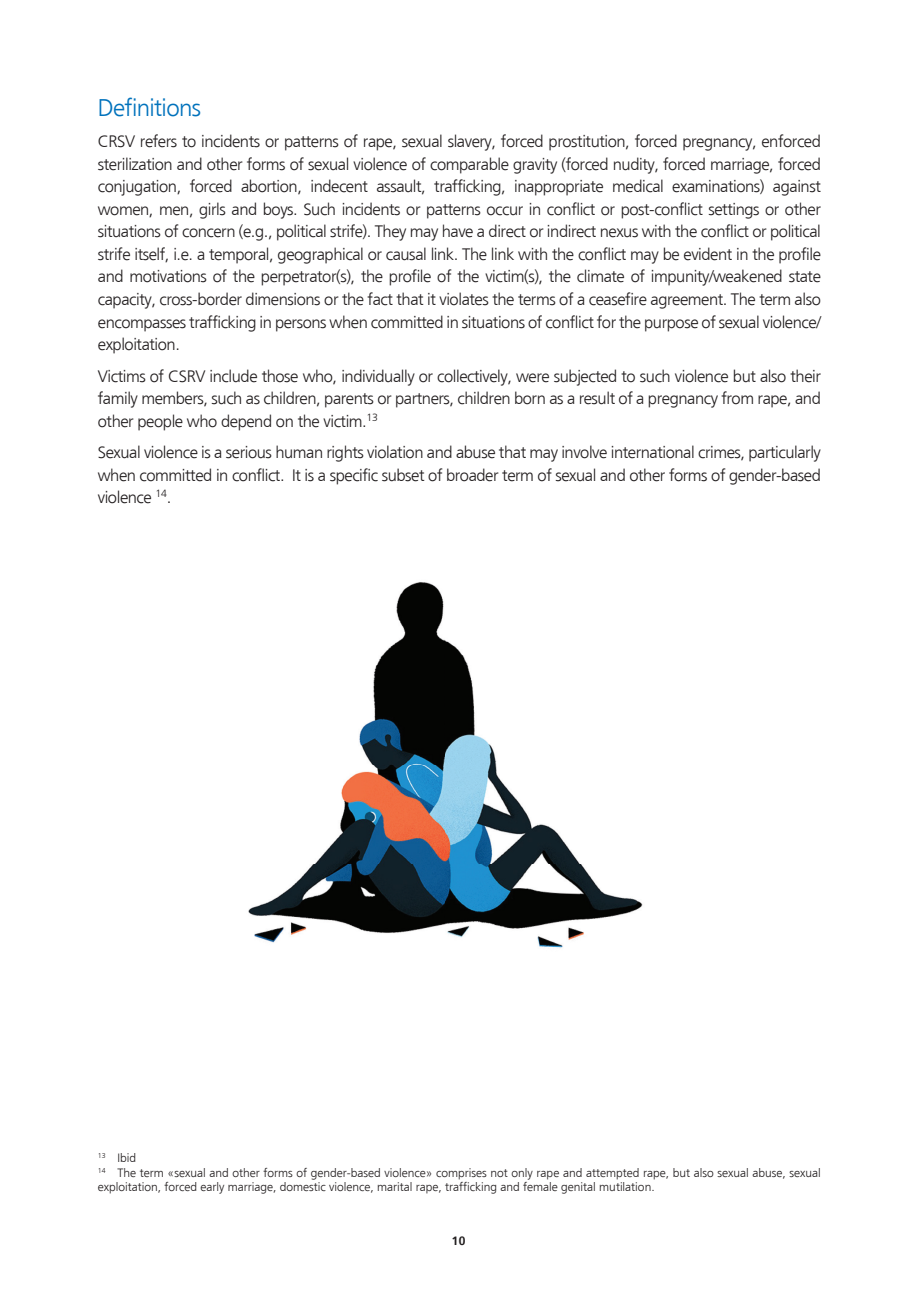
<style>
.page{position:relative;width:906px;height:1289px;background:#fff}
.page>*{position:absolute;margin:0;border:0;box-sizing:border-box;transform-origin:0 0}
.t1{font:300 24px "Frutiger LTCYR";letter-spacing:-.025em;color:#0072bc}
.t2{font:300 16.5px/22.5px "Frutiger LTCYR";letter-spacing:-.025em;color:#231f20;text-align:justify}
.t3{font:300 12px/14.4px "Frutiger LTCYR";color:#231f20}
.t4{font:700 12px "Frutiger LTCYR";color:#231f20}
</style>
<div class="page">
<img style="left:248px;top:582px;width:395px;height:366px">
<h1 class="t1" style="left:98px;top:95px;width:105px">Definitions</h1>
<p class="t2" style="left:98px;top:131px;width:724px">CRSV refers to incidents or patterns of rape, sexual slavery, forced prostitution, forced pregnancy, enforced sterilization and other forms of sexual violence of comparable gravity (forced nudity, forced marriage, forced conjugation, forced abortion, indecent assault, trafficking, inappropriate medical examinations) against women, men, girls and boys. Such incidents or patterns occur in conflict or post-conflict settings or other situations of concern (e.g., political strife). They may have a direct or indirect nexus with the conflict or political strife itself, i.e. a temporal, geographical or causal link. The link with the conflict may be evident in the profile and motivations of the perpetrator(s), the profile of the victim(s), the climate of impunity/weakened state capacity, cross-border dimensions or the fact that it violates the terms of a ceasefire agreement. The term also encompasses trafficking in persons when committed in situations of conflict for the purpose of sexual violence/ exploitation.</p>
<p class="t2" style="left:98px;top:365px;width:724px">Victims of CSRV include those who, individually or collectively, were subjected to such violence but also their family members, such as children, parents or partners, children born as a result of a pregnancy from rape, and other people who depend on the victim.<sup>13</sup></p>
<p class="t2" style="left:98px;top:441px;width:724px">Sexual violence is a serious human rights violation and abuse that may involve international crimes, particularly when committed in conflict. It is a specific subset of broader term of sexual and other forms of gender-based violence <sup>14</sup>.</p>
<p class="t3" style="left:98px;top:1151px;width:724px"><sup>13</sup> Ibid<br><sup>14</sup> The term «sexual and other forms of gender-based violence» comprises not only rape and attempted rape, but also sexual abuse, sexual exploitation, forced early marriage, domestic violence, marital rape, trafficking and female genital mutilation.</p>
<p class="t4" style="left:452px;top:1234px;width:15px">10</p>
</div>
